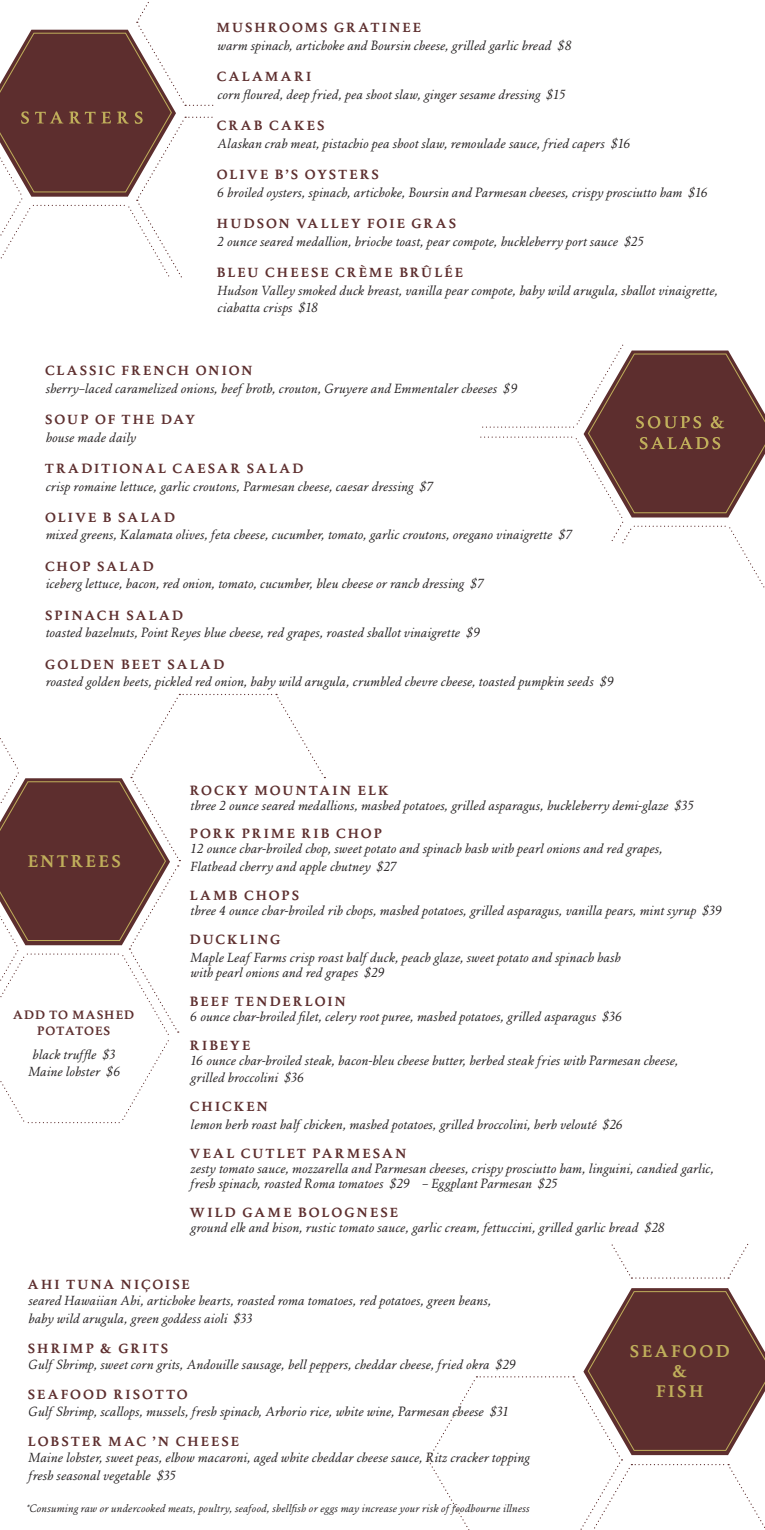
<style>
.page{position:relative;width:765px;height:1530px;background:#fff}
.page>*{position:absolute;margin:0;border:0;box-sizing:border-box;transform-origin:0 0}
.t1{font:700 17.5px/20.1px "Foundry Old Style";letter-spacing:.15em;color:#c0af5b;text-align:center}
.t2{font:italic 13.75px/17.8px "Foundry Old Style";color:#231f20}
.t3{font:700 13.75px "Foundry Old Style";letter-spacing:.165em;color:#5d2e2e}
.t4{font:700 13.75px "Foundry Old Style";letter-spacing:.14em;color:#5d2e2e}
.t5{font:700 12.5px/16.2px "Foundry Old Style";letter-spacing:.09em;color:#5d2e2e;text-align:center}
.t6{font:italic 11.25px "Foundry Old Style";letter-spacing:.01em;color:#231f20}
</style>
<div class="page">
<svg style="left:611px;top:1243px;width:138px;height:36px"></svg>
<svg style="left:427px;top:1288px;width:338px;height:242px"></svg>
<svg style="left:480px;top:344px;width:285px;height:244px"></svg>
<svg style="left:0;top:2px;width:214px;height:276px"></svg>
<svg style="left:0;top:693px;width:325px;height:430px"></svg>
<p class="t3" style="left:217px;top:20px;width:206px">MUSHROOMS GRATINEE</p>
<p class="t2" style="left:217px;top:37px;width:356px">warm spinach, artichoke and Boursin cheese, grilled garlic bread $8</p>
<p class="t3" style="left:217px;top:69px;width:96px">CALAMARI</p>
<p class="t2" style="left:217px;top:86px;width:350px">corn floured, deep fried, pea shoot slaw, ginger sesame dressing $15</p>
<p class="t3" style="left:217px;top:118px;width:109px">CRAB CAKES</p>
<p class="t2" style="left:217px;top:135px;width:414px">Alaskan crab meat, pistachio pea shoot slaw, remoulade sauce, fried capers $16</p>
<p class="t3" style="left:217px;top:167px;width:164px">OLIVE B’S OYSTERS</p>
<p class="t2" style="left:217px;top:184px;width:492px">6 broiled oysters, spinach, artichoke, Boursin and Parmesan cheeses, crispy prosciutto ham $16</p>
<p class="t3" style="left:217px;top:216px;width:241px">HUDSON VALLEY FOIE GRAS</p>
<p class="t2" style="left:217px;top:233px;width:428px">2 ounce seared medallion, brioche toast, pear compote, huckleberry port sauce $25</p>
<p class="t3" style="left:217px;top:265px;width:247px">BLEU CHEESE CRÈME BRÛLÉE</p>
<p class="t2" style="left:217px;top:282px;width:502px">Hudson Valley smoked duck breast, vanilla pear compote, baby wild arugula, shallot vinaigrette, ciabatta crisps $18</p>
<p class="t3" style="left:45px;top:363px;width:209px">CLASSIC FRENCH ONION</p>
<p class="t2" style="left:45px;top:380px;width:473px">sherry–laced caramelized onions, beef broth, crouton, Gruyere and Emmentaler cheeses $9</p>
<p class="t4" style="left:45px;top:412px;width:152px">SOUP OF THE DAY</p>
<p class="t2" style="left:45px;top:429px;width:92px">house made daily</p>
<p class="t3" style="left:45px;top:461px;width:260px">TRADITIONAL CAESAR SALAD</p>
<p class="t2" style="left:45px;top:478px;width:389px">crisp romaine lettuce, garlic croutons, Parmesan cheese, caesar dressing $7</p>
<p class="t3" style="left:45px;top:510px;width:132px">OLIVE B SALAD</p>
<p class="t2" style="left:45px;top:527px;width:528px">mixed greens, Kalamata olives, feta cheese, cucumber, tomato, garlic croutons, oregano vinaigrette $7</p>
<p class="t3" style="left:45px;top:559px;width:110px">CHOP SALAD</p>
<p class="t2" style="left:45px;top:576px;width:440px">iceberg lettuce, bacon, red onion, tomato, cucumber, bleu cheese or ranch dressing $7</p>
<p class="t3" style="left:45px;top:608px;width:140px">SPINACH SALAD</p>
<p class="t2" style="left:45px;top:625px;width:436px">toasted hazelnuts, Point Reyes blue cheese, red grapes, roasted shallot vinaigrette $9</p>
<p class="t3" style="left:45px;top:657px;width:181px">GOLDEN BEET SALAD</p>
<p class="t2" style="left:45px;top:673px;width:570px">roasted golden beets, pickled red onion, baby wild arugula, crumbled chevre cheese, toasted pumpkin seeds $9</p>
<p class="t1" style="left:28px;top:851px;width:95px">ENTREES</p>
<p class="t5" style="left:13px;top:1007px;width:123px">ADD TO MASHED<br>POTATOES</p>
<p class="t2" style="left:28px;top:1046px;width:94px;text-align:center">black truffle $3<br>Maine lobster $6</p>
<p class="t3" style="left:190px;top:782px;width:200px">ROCKY MOUNTAIN ELK</p>
<p class="t2" style="left:190px;top:797px;width:505px">three 2 ounce seared medallions, mashed potatoes, grilled asparagus, huckleberry demi-glaze $35</p>
<p class="t3" style="left:190px;top:826px;width:193px">PORK PRIME RIB CHOP</p>
<p class="t2" style="left:190px;top:841px;width:474px">12 ounce char-broiled chop, sweet potato and spinach hash with pearl onions and red grapes,<br>Flathead cherry and apple chutney $27</p>
<p class="t3" style="left:190px;top:888px;width:111px">LAMB CHOPS</p>
<p class="t2" style="left:190px;top:902px;width:533px">three 4 ounce char-broiled rib chops, mashed potatoes, grilled asparagus, vanilla pears, mint syrup $39</p>
<p class="t3" style="left:190px;top:932px;width:92px">DUCKLING</p>
<p class="t2" style="left:190px;top:950px;width:432px;line-height:15px">Maple Leaf Farms crisp roast half duck, peach glaze, sweet potato and spinach hash with pearl onions and red grapes $29</p>
<p class="t3" style="left:190px;top:994px;width:157px">BEEF TENDERLOIN</p>
<p class="t2" style="left:190px;top:1008px;width:433px">6 ounce char-broiled filet, celery root puree, mashed potatoes, grilled asparagus $36</p>
<p class="t3" style="left:190px;top:1038px;width:62px">RIBEYE</p>
<p class="t2" style="left:190px;top:1052px;width:489px">16 ounce char-broiled steak, bacon-bleu cheese butter, herbed steak fries with Parmesan cheese, grilled broccolini $36</p>
<p class="t3" style="left:190px;top:1099px;width:79px">CHICKEN</p>
<p class="t2" style="left:190px;top:1116px;width:434px">lemon herb roast half chicken, mashed potatoes, grilled broccolini, herb velouté $26</p>
<p class="t3" style="left:190px;top:1146px;width:218px">VEAL CUTLET PARMESAN</p>
<p class="t2" style="left:190px;top:1161px;width:525px;line-height:15px">zesty tomato sauce, mozzarella and Parmesan cheeses, crispy prosciutto ham, linguini, candied garlic, fresh spinach, roasted Roma tomatoes $29 – Eggplant Parmesan $25</p>
<p class="t3" style="left:190px;top:1205px;width:209px">WILD GAME BOLOGNESE</p>
<p class="t2" style="left:190px;top:1219px;width:476px">ground elk and bison, rustic tomato sauce, garlic cream, fettuccini, grilled garlic bread $28</p>
<p class="t3" style="left:28px;top:1277px;width:163px">AHI TUNA NIÇOISE</p>
<p class="t2" style="left:28px;top:1292px;width:465px">seared Hawaiian Ahi, artichoke hearts, roasted roma tomatoes, red potatoes, green beans, baby wild arugula, green goddess aioli $33</p>
<p class="t3" style="left:28px;top:1341px;width:142px">SHRIMP &amp; GRITS</p>
<p class="t2" style="left:28px;top:1356px;width:489px">Gulf Shrimp, sweet corn grits, Andouille sausage, bell peppers, cheddar cheese, fried okra $29</p>
<p class="t3" style="left:28px;top:1387px;width:161px">SEAFOOD RISOTTO</p>
<p class="t2" style="left:28px;top:1403px;width:482px">Gulf Shrimp, scallops, mussels, fresh spinach, Arborio rice, white wine, Parmesan cheese $31</p>
<p class="t3" style="left:28px;top:1434px;width:213px">LOBSTER MAC ’N CHEESE</p>
<p class="t2" style="left:28px;top:1449px;width:503px">Maine lobster, sweet peas, elbow macaroni, aged white cheddar cheese sauce, Ritz cracker topping fresh seasonal vegetable $35</p>
<p class="t6" style="left:26px;top:1503px;width:505px">*Consuming raw or undercooked meats, poultry, seafood, shellfish or eggs may increase your risk of foodbourne illness</p>
<p class="t1" style="left:630px;top:1341px;width:102px">SEAFOOD &amp;<br>FISH</p>
</div>
